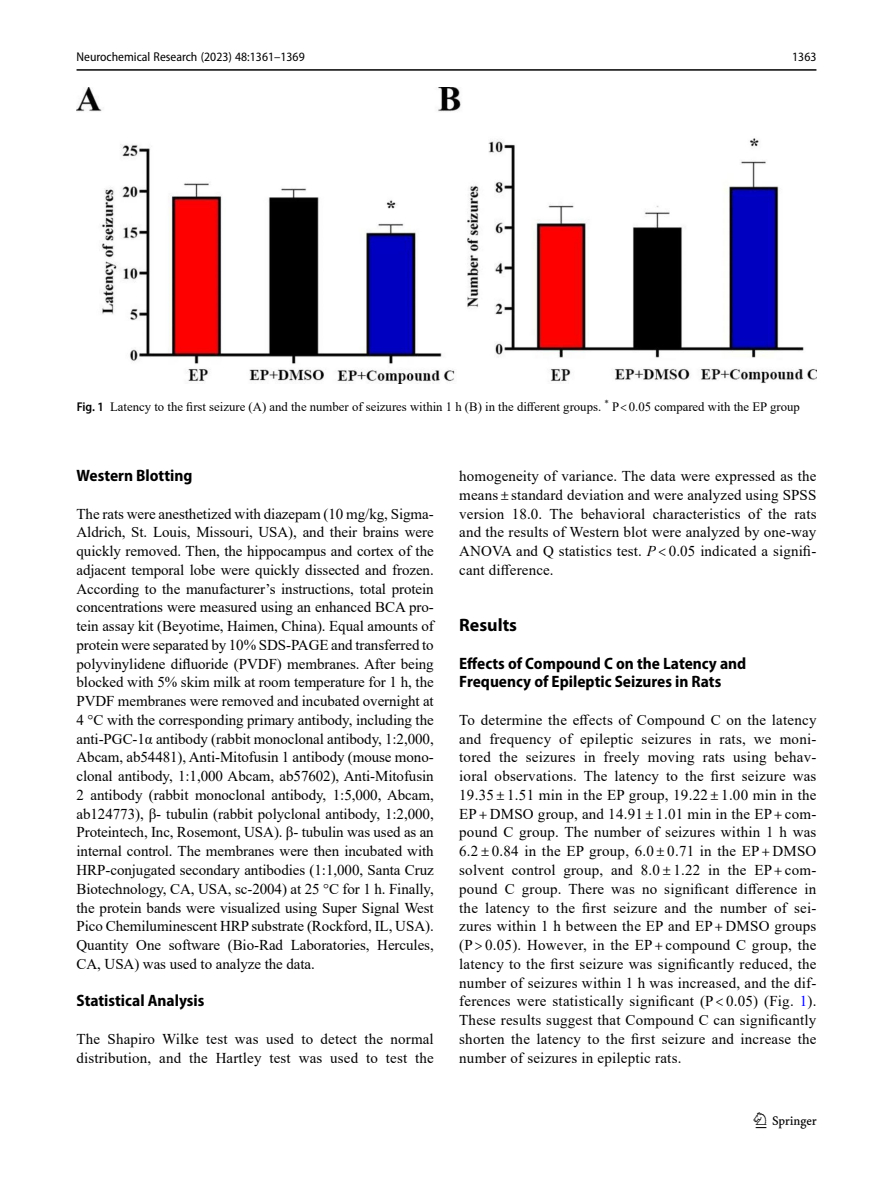
<style>
.page{position:relative;width:893px;height:1187px;background:#fff}
.page>*{position:absolute;margin:0;border:0;box-sizing:border-box;transform-origin:0 0}
.t1{font:22.5px "Springnew";color:#000}
.Head_1{font:700 18px "Myriad Pro";color:#000}
.Head_2_After_1{font:700 semi-condensed 16.5px/18.8px "Myriad Pro";color:#000}
.Head_2{font:700 semi-condensed 16.5px "Myriad Pro";color:#000}
.Body_Text{font:15px/18.8px "Times New Roman";letter-spacing:.01em;color:#000;text-align:justify}
.Figure_Caption{font:12.75px "Times New Roman";color:#000}
.t2{font:semi-condensed 12.75px "Myriad Pro";color:#000}
.s1{font-family:"Myriad Pro";font-weight:600;font-stretch:semi-condensed}
.s2{font-family:"Minion Pro"}
.s3{font-style:italic}
.s4{color:#00f}
</style>
<div class="page">
<hr style="left:77px;top:69px;width:739px;height:2px;background:#000">
<img style="left:77px;top:87px;width:740px;height:296px">
<p class="t2" style="left:77px;top:49px;width:230px">Neurochemical Research (2023) 48:1361–1369</p>
<p class="t2" style="left:792px;top:49px;width:26px">1363</p>
<p class="Figure_Caption" style="left:77px;top:398px;width:725px"><span class="s1">Fig. 1</span> Latency to the first seizure (A) and the number of seizures within 1 h (B) in the different groups. <sup>*</sup> P<span class="s2">&lt;</span>0.05 compared with the EP group</p>
<p class="Head_2" style="left:77px;top:466px;width:117px">Western Blotting</p>
<p class="Body_Text" style="left:77px;top:503px;width:359px">The rats were anesthetized with diazepam (10 mg/kg, Sigma-Aldrich, St. Louis, Missouri, USA), and their brains were quickly removed. Then, the hippocampus and cortex of the adjacent temporal lobe were quickly dissected and frozen.<br>According to the manufacturer’s instructions, total protein concentrations were measured using an enhanced BCA pro&shy;tein assay kit (Beyotime, Haimen, China). Equal amounts of protein were separated by 10% SDS-PAGE and transferred to polyvinylidene difluoride (PVDF) membranes. After being blocked with 5% skim milk at room temperature for 1 h, the PVDF membranes were removed and incubated overnight at 4 °C with the corresponding primary antibody, including the anti-PGC-1α antibody (rabbit monoclonal antibody, 1:2,000, Abcam, ab54481), Anti-Mitofusin 1 antibody (mouse mono&shy;clonal antibody, 1:1,000 Abcam, ab57602), Anti-Mitofusin 2 antibody (rabbit monoclonal antibody, 1:5,000, Abcam, ab124773), β- tubulin (rabbit polyclonal antibody, 1:2,000, Proteintech, Inc, Rosemont, USA). β- tubulin was used as an internal control. The membranes were then incubated with HRP-conjugated secondary antibodies (1:1,000, Santa Cruz Biotechnology, CA, USA, sc-2004) at 25 °C for 1 h. Finally, the protein bands were visualized using Super Signal West Pico Chemiluminescent HRP substrate (Rockford, IL, USA).<br>Quantity One software (Bio-Rad Laboratories, Hercules, CA, USA) was used to analyze the data.</p>
<p class="Head_2" style="left:77px;top:991px;width:129px">Statistical Analysis</p>
<p class="Body_Text" style="left:77px;top:1028px;width:359px">The Shapiro Wilke test was used to detect the normal distribution, and the Hartley test was used to test the</p>
<p class="Body_Text" style="left:459px;top:466px;width:359px">homogeneity of variance. The data were expressed as the means<span class="s2">±</span>standard deviation and were analyzed using SPSS version 18.0. The behavioral characteristics of the rats and the results of Western blot were analyzed by one-way ANOVA and Q statistics test. <span class="s3">P</span><span class="s2">&lt;</span> 0.05 indicated a signifi&shy;cant difference.</p>
<p class="Head_1" style="left:459px;top:613px;width:59px">Results</p>
<p class="Head_2_After_1" style="left:459px;top:654px;width:289px">Effects of Compound C on the Latency and<br>Frequency of Epileptic Seizures in Rats</p>
<p class="Body_Text" style="left:459px;top:710px;width:359px">To determine the effects of Compound C on the latency and frequency of epileptic seizures in rats, we moni&shy;tored the seizures in freely moving rats using behav&shy;ioral observations. The latency to the first seizure was 19.35 <span class="s2">±</span> 1.51 min in the EP group, 19.22 <span class="s2">±</span> 1.00 min in the EP<span class="s2">+</span> DMSO group, and 14.91 <span class="s2">±</span> 1.01 min in the EP<span class="s2">+</span> com&shy;pound C group. The number of seizures within 1 h was 6.2 <span class="s2">±</span> 0.84 in the EP group, 6.0 <span class="s2">±</span> 0.71 in the EP<span class="s2">+</span> DMSO solvent control group, and 8.0 <span class="s2">±</span> 1.22 in the EP<span class="s2">+</span> com&shy;pound C group. There was no significant difference in the latency to the first seizure and the number of sei&shy;zures within 1 h between the EP and EP<span class="s2">+</span> DMSO groups (P<span class="s2">&gt;</span> 0.05). However, in the EP<span class="s2">+</span> compound C group, the latency to the first seizure was significantly reduced, the number of seizures within 1 h was increased, and the dif&shy;ferences were statistically significant (P<span class="s2">&lt;</span> 0.05) (Fig. <span class="s4">1</span>).<br>These results suggest that Compound C can significantly shorten the latency to the first seizure and increase the number of seizures in epileptic rats.</p>
<h1 class="t1" style="left:756px;top:1107px;width:63px">1 3</h1>
</div>
